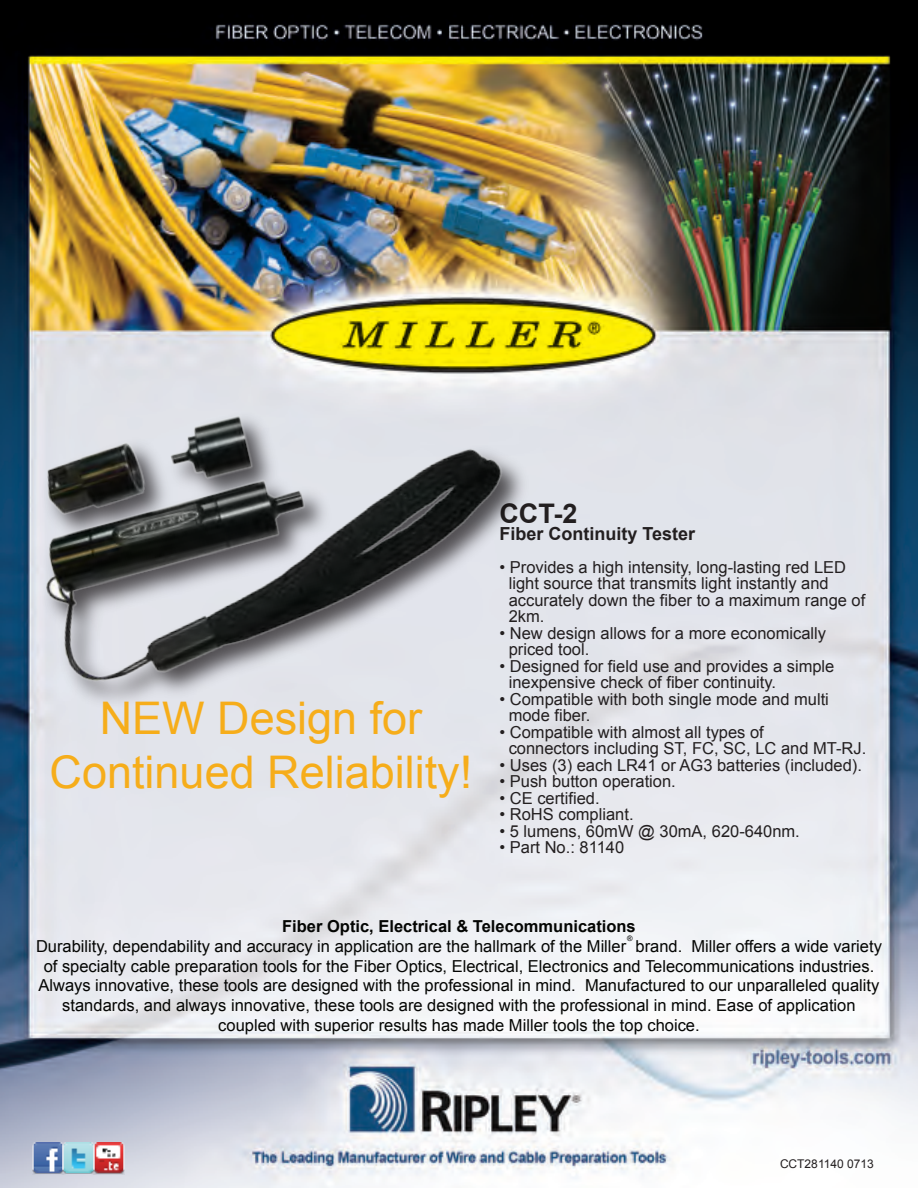
<style>
.page{position:relative;width:918px;height:1188px;background:#fff}
.page>*{position:absolute;margin:0;border:0;box-sizing:border-box;transform-origin:0 0}
.t1{font:45px/54px "Arial";color:#f6ad1a;text-align:center}
.t2{font:700 27px "Arial";color:#231f20}
.t3{font:700 18px "Arial";color:#231f20}
.t4{font:16.5px/16.5px "Arial";color:#231f20}
.t5{font:16.5px/19.8px "Arial";color:#040503;text-align:center}
.t6{font:700 16.5px "Arial";color:#040503}
.t7{font:12px "Arial";color:#231f20}
.t8{font:7.5px "Arial";color:#040503}
</style>
<div class="page">
<img style="left:0;top:0;width:918px;height:1188px">
<img style="left:32px;top:1143px;width:93px;height:31px">
<div style="left:35px;top:405px;width:502px;height:309px;background:#e2e4eb"></div>
<img style="left:15px;top:356px;width:518px;height:344px">
<h1 class="t1" style="left:50px;top:692px;width:424px">NEW Design for<br>Continued Reliability!</h1>
<h2 class="t2" style="left:500px;top:496px;width:80px">CCT-2</h2>
<p class="t3" style="left:500px;top:521px;width:197px">Fiber Continuity Tester</p>
<p class="t4" style="left:509px;top:559px;width:358px;text-indent:-9px">• Provides a high intensity, long-lasting red LED light source that transmits light instantly and accurately down the fiber to a maximum range of 2km.</p>
<p class="t4" style="left:509px;top:625px;width:319px;text-indent:-9px">• New design allows for a more economically priced tool.</p>
<p class="t4" style="left:509px;top:658px;width:327px;text-indent:-9px">• Designed for field use and provides a simple inexpensive check of fiber continuity.</p>
<p class="t4" style="left:509px;top:691px;width:322px;text-indent:-9px">• Compatible with both single mode and multi mode fiber.</p>
<p class="t4" style="left:509px;top:724px;width:359px;text-indent:-9px">• Compatible with almost all types of<br>connectors including ST, FC, SC, LC and MT-RJ.</p>
<p class="t4" style="left:500px;top:757px;width:364px">• Uses (3) each LR41 or AG3 batteries (included).</p>
<p class="t4" style="left:500px;top:773px;width:178px">• Push button operation.</p>
<p class="t4" style="left:500px;top:790px;width:102px">• CE certified.</p>
<p class="t4" style="left:500px;top:806px;width:136px">• RoHS compliant.</p>
<p class="t4" style="left:500px;top:823px;width:302px">• 5 lumens, 60mW @ 30mA, 620-640nm.</p>
<p class="t4" style="left:500px;top:839px;width:126px">• Part No.: 81140</p>
<p class="t6" style="left:282px;top:915px;width:355px">Fiber Optic, Electrical &amp; Telecommunications</p>
<p class="t5" style="left:36px;top:936px;width:847px">Durability, dependability and accuracy in application are the hallmark of the Miller brand. Miller offers a wide variety of specialty cable preparation tools for the Fiber Optics, Electrical, Electronics and Telecommunications industries.<br>Always innovative, these tools are designed with the professional in mind. Manufactured to our unparalleled quality standards, and always innovative, these tools are designed with the professional in mind. Ease of application coupled with superior results has made Miller tools the top choice.</p>
<p class="t8" style="left:627px;top:934px;width:7px">®</p>
<p class="t7" style="left:780px;top:1156px;width:95px">CCT281140 0713</p>
</div>
